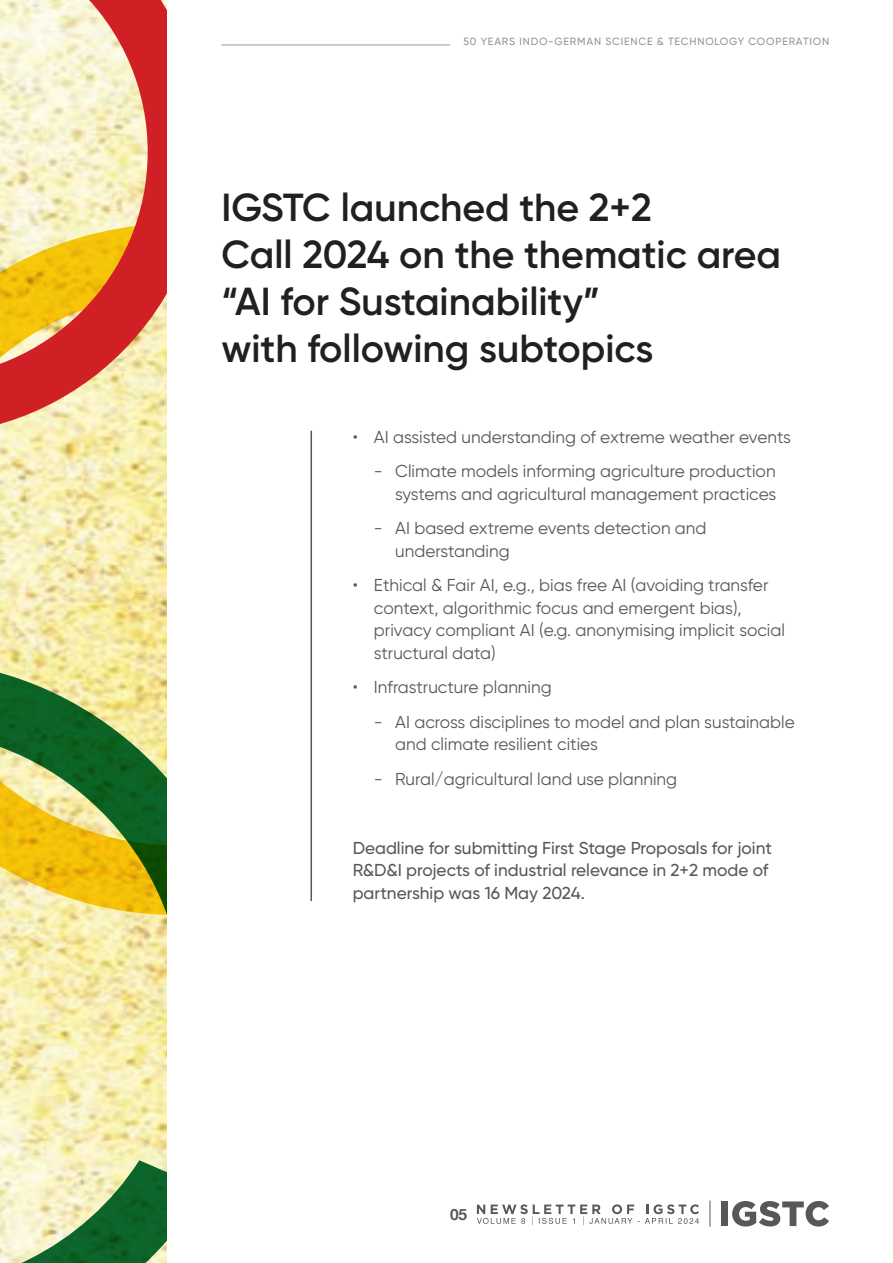
<style>
.page{position:relative;width:893px;height:1263px;background:#fff}
.page>*{position:absolute;margin:0;border:0;box-sizing:border-box;transform-origin:0 0}
.t1{font:600 39px/47px "Gilroy";color:#231f20}
.t2{font:17.25px/22.5px "Gilroy";color:#57585a}
.t3{font:500 17.25px/22.5px "Gilroy";color:#57585a}
.t4{font:700 15.6px "Helvetica Neue";color:#57585a}
.t5{font:500 10.5px "Gilroy";letter-spacing:.08em;color:#939598}
</style>
<div class="page">
<hr style="left:310px;top:431px;width:2px;height:470px;background:#57585a">
<hr style="left:221px;top:45px;width:229px;height:1px;background:#939598">
<div style="left:721px;top:1201px;width:7px;height:25px;background:#57585a"></div>
<svg style="left:732px;top:1201px;width:97px;height:25px"></svg>
<svg style="left:710px;top:1200px;width:1px;height:27px"></svg>
<svg style="left:477px;top:1204px;width:222px;height:21px"></svg>
<svg style="left:0;top:435px;width:167px;height:224px"></svg>
<svg style="left:0;top:659px;width:167px;height:604px"></svg>
<svg style="left:0;top:0;width:167px;height:435px"></svg>
<p class="t5" style="left:463px;top:35px;width:367px">50 YEARS INDO-GERMAN SCIENCE &amp; TECHNOLOGY COOPERATION</p>
<h1 class="t1" style="left:221px;top:183px;width:561px">IGSTC launched the 2+2<br>Call 2024 on the thematic area “AI for Sustainability”<br>with following subtopics</h1>
<p class="t2" style="left:353px;top:425px;width:440px">• AI assisted understanding of extreme weather events</p>
<p class="t2" style="left:374px;top:460px;width:404px;text-align:right">- Climate models informing agriculture production systems and agricultural management practices</p>
<p class="t2" style="left:395px;top:517px;width:313px;text-indent:-21px">- AI based extreme events detection and understanding</p>
<p class="t2" style="left:374px;top:574px;width:413px;text-indent:-21px">• Ethical &amp; Fair AI, e.g., bias free AI (avoiding transfer context, algorithmic focus and emergent bias), privacy compliant AI (e.g. anonymising implicit social structural data)</p>
<p class="t2" style="left:353px;top:676px;width:201px">• Infrastructure planning</p>
<p class="t2" style="left:395px;top:710px;width:401px;text-indent:-21px">- AI across disciplines to model and plan sustainable and climate resilient cities</p>
<p class="t2" style="left:374px;top:767px;width:305px">- Rural/agricultural land use planning</p>
<p class="t3" style="left:353px;top:836px;width:421px">Deadline for submitting First Stage Proposals for joint<br>R&amp;D&amp;I projects of industrial relevance in 2+2 mode of partnership was 16 May 2024.</p>
<p class="t4" style="left:450px;top:1205px;width:19px">05</p>
</div>
